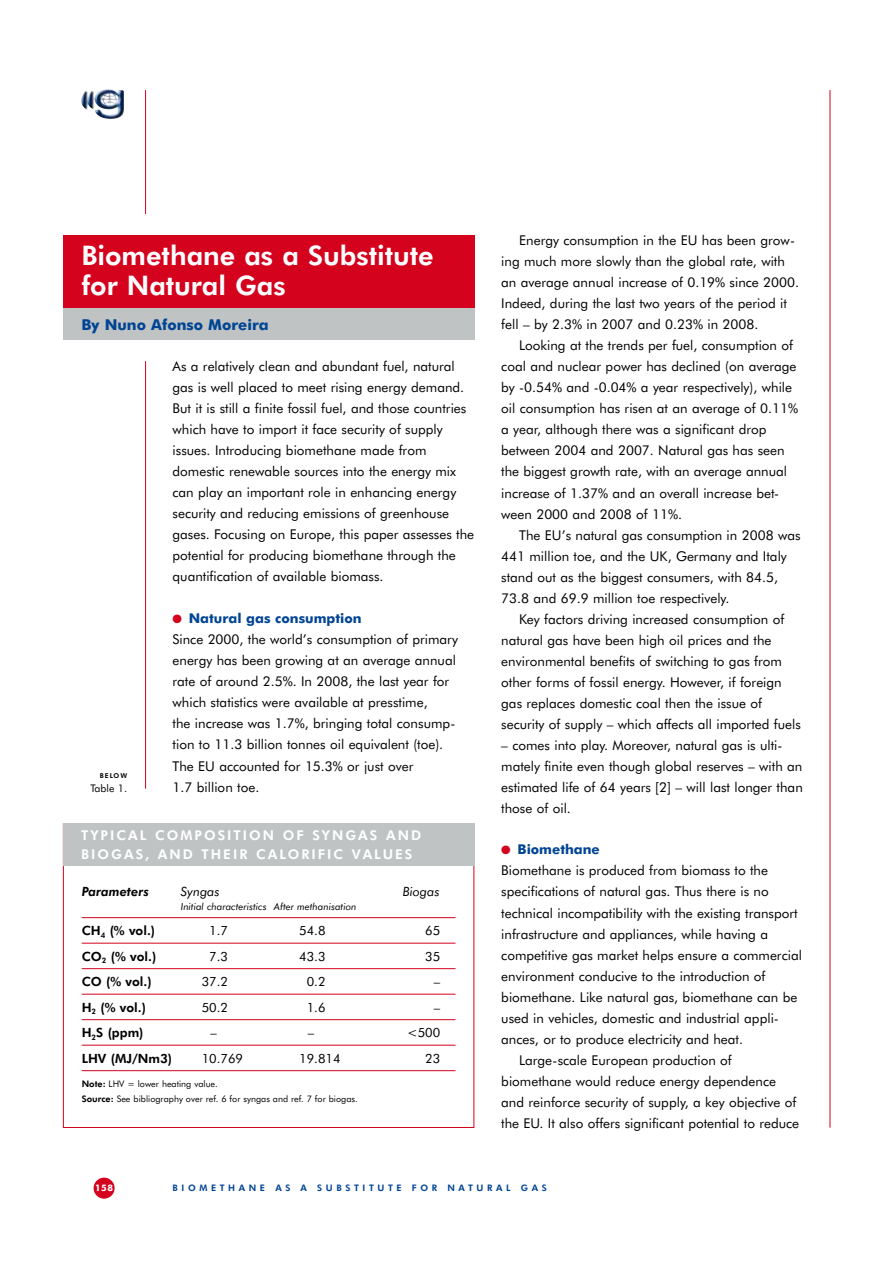
<style>
.page{position:relative;width:893px;height:1263px;background:#fff}
.page>*{position:absolute;margin:0;border:0;box-sizing:border-box;transform-origin:0 0}
.t1{font:800 27px/30px "Futura BT";color:#fff}
.t2{font:700 15px "Futura BT";color:#004494}
.t3{font:13.5px/21px "Futura BT";color:#000}
.t4{font:800 13.5px "Futura BT";letter-spacing:.15em;color:#fff}
.t5{font:700 13.5px "Futura BT";color:#004494}
.t6{font:800 12.75px "Futura BT";color:#000}
.t7{font:12.75px "Futura BT";color:#000}
.t8{font:italic 12.75px "Futura BT";color:#000}
.t9{font:italic 800 12.75px "Futura BT";color:#000}
.t10{font:10.5px "Futura BT";color:#000}
.t11{font:italic 9.75px "Futura BT";color:#000}
.t12{font:9px/15px "Futura BT";color:#000}
.t13{font:800 9px "Futura BT";letter-spacing:.4em;color:#004494}
.t14{font:700 9px "Futura BT";color:#fff}
.t15{font:800 6.75px "Futura BT";letter-spacing:.135em;color:#000}
.s1{color:#d4021d}
.s2{font-weight:700;color:#004494}
.s3{font-weight:800}
</style>
<div class="page">
<div style="left:94px;top:1177px;width:21px;height:21px;background:#d4021d;border-radius:50%"></div>
<hr style="left:830px;top:90px;width:1px;height:1038px;background:#d4021d">
<img style="left:94px;top:89px;width:14px;height:17px">
<hr style="left:145px;top:361px;width:1px;height:428px;background:#d4021d">
<hr style="left:145px;top:90px;width:1px;height:124px;background:#d4021d">
<hr style="left:82px;top:917px;width:373px;height:1px;background:#d4021d">
<hr style="left:82px;top:943px;width:373px;height:1px;background:#d4021d">
<hr style="left:82px;top:968px;width:373px;height:1px;background:#d4021d">
<hr style="left:82px;top:994px;width:373px;height:1px;background:#d4021d">
<hr style="left:82px;top:1019px;width:373px;height:1px;background:#d4021d">
<hr style="left:82px;top:1045px;width:373px;height:1px;background:#d4021d">
<hr style="left:82px;top:1070px;width:373px;height:1px;background:#d4021d">
<div style="left:63px;top:823px;width:411px;height:42px;background:#bfc3c3"></div>
<div style="left:63px;top:235px;width:412px;height:74px;background:#d4021d"></div>
<div style="left:63px;top:309px;width:412px;height:31px;background:#bfc3c3"></div>
<h1 class="t1" style="left:81px;top:240px;width:354px">Biomethane as a Substitute for N atural Gas</h1>
<p class="t2" style="left:81px;top:316px;width:189px">By Nuno Afonso Moreira</p>
<p class="t15" style="left:100px;top:772px;width:29px">BELOW</p>
<p class="t10" style="left:90px;top:781px;width:38px">Table 1.</p>
<p class="t3" style="left:173px;top:356px;width:303px">As a relatively clean and abundant fuel, natural gas is well placed to meet rising energy demand.<br>But it is still a finite fossil fuel, and those countries which have to import it face security of supply issues. Introducing biomethane made from domestic renewable sources into the energy mix can play an important role in enhancing energy security and reducing emissions of greenhouse gases. Focusing on Europe, this paper assesses the potential for producing biomethane through the quantification of available biomass.</p>
<p class="t3" style="left:173px;top:608px;width:287px"><span class="s1">●</span> <span class="s2">Natural gas consumption<br></span>Since 2000, the world’s consumption of primary energy has been growing at an average annual rate of around 2.5%. In 2008, the last year for which statistics were available at presstime,<br>the increase was 1.7%, bringing total consump&shy;tion to 11.3 billion tonnes oil equivalent (toe).<br>The EU accounted for 15.3% or just over<br>1.7 billion toe.</p>
<p class="t4" style="left:81px;top:827px;width:10px">TYP</p>
<p class="t4" style="left:110px;top:827px;width:96px">ICAL CO MPOS</p>
<p class="t4" style="left:227px;top:827px;width:35px">ITION</p>
<p class="t4" style="left:283px;top:827px;width:11px">OF</p>
<p class="t4" style="left:312px;top:827px;width:11px">SYN</p>
<p class="t4" style="left:345px;top:827px;width:65px">GAS AND</p>
<p class="t4" style="left:81px;top:846px;width:101px">B IOGAS, AND</p>
<p class="t4" style="left:201px;top:846px;width:11px">THE</p>
<p class="t4" style="left:233px;top:846px;width:58px">IR CALOR</p>
<p class="t4" style="left:312px;top:846px;width:73px">IF IC VALUES</p>
<p class="t9" style="left:82px;top:884px;width:69px">Parameters</p>
<p class="t8" style="left:181px;top:884px;width:40px">Syngas</p>
<p class="t8" style="left:403px;top:884px;width:38px">Biogas</p>
<p class="t11" style="left:181px;top:900px;width:177px">Initial characteristics After methanisation</p>
<p class="t6" style="left:82px;top:923px;width:75px">CH <sub>4</sub> (% vol.)</p>
<p class="t7" style="left:209px;top:923px;width:20px">1.7</p>
<p class="t7" style="left:299px;top:923px;width:28px">54.8</p>
<p class="t7" style="left:425px;top:923px;width:17px">65</p>
<p class="t6" style="left:82px;top:948px;width:76px">CO<sub>2</sub> (% vol.)</p>
<p class="t7" style="left:209px;top:948px;width:20px">7.3</p>
<p class="t7" style="left:299px;top:948px;width:28px">43.3</p>
<p class="t7" style="left:425px;top:948px;width:17px">35</p>
<p class="t6" style="left:82px;top:974px;width:71px">CO (% vol.)</p>
<p class="t7" style="left:202px;top:974px;width:28px">37.2</p>
<p class="t7" style="left:307px;top:974px;width:20px">0.2</p>
<p class="t7" style="left:434px;top:974px;width:8px">–</p>
<p class="t6" style="left:82px;top:999px;width:66px">H <sub>2</sub> (% vol.)</p>
<p class="t7" style="left:202px;top:999px;width:28px">50.2</p>
<p class="t7" style="left:307px;top:999px;width:20px">1.6</p>
<p class="t7" style="left:434px;top:999px;width:8px">–</p>
<p class="t6" style="left:82px;top:1025px;width:63px">H <sub>2</sub>S (ppm)</p>
<p class="t7" style="left:210px;top:1025px;width:8px">–</p>
<p class="t7" style="left:308px;top:1025px;width:8px">–</p>
<p class="t7" style="left:407px;top:1025px;width:35px">&lt;500</p>
<p class="t6" style="left:82px;top:1050px;width:92px">LHV (MJ/N m3)</p>
<p class="t7" style="left:202px;top:1050px;width:43px">10.769</p>
<p class="t7" style="left:299px;top:1050px;width:43px">19.814</p>
<p class="t7" style="left:425px;top:1050px;width:17px">23</p>
<p class="t12" style="left:82px;top:1076px;width:278px"><span class="s3">Note:</span> LHV = lower heating value.<br><span class="s3">Source:</span> See bibliography over ref. 6 for syngas and ref. 7 for biogas.</p>
<p class="t3" style="left:501px;top:230px;width:299px;text-indent:18px">Energy consumption in the EU has been grow&shy;ing much more slowly than the global rate, with an average annual increase of 0.19% since 2000.<br>Indeed, during the last two years of the period it fell – by 2.3% in 2007 and 0.23% in 2008.</p>
<p class="t3" style="left:501px;top:335px;width:298px;text-indent:18px">Looking at the trends per fuel, consumption of coal and nuclear power has declined (on average by -0.54% and -0.04% a year respectively), while oil consumption has risen at an average of 0.11% a year, although there was a significant drop between 2004 and 2007. Natural gas has seen the biggest growth rate, with an average annual increase of 1.37% and an overall increase bet&shy;ween 2000 and 2008 of 11%.</p>
<p class="t3" style="left:501px;top:524px;width:301px;text-indent:18px">The EU’s natural gas consumption in 2008 was 441 million toe, and the UK, Germany and Italy stand out as the biggest consumers, with 84.5, 73.8 and 69.9 million toe respectively.</p>
<p class="t3" style="left:501px;top:608px;width:301px;text-indent:18px">Key factors driving increased consumption of natural gas have been high oil prices and the environmental benefits of switching to gas from other forms of fossil energy. However, if foreign gas replaces domestic coal then the issue of security of supply – which affects all imported fuels</p>
<p class="t3" style="left:501px;top:734px;width:303px">– comes into play. Moreover, natural gas is ulti&shy;mately finite even though global reserves – with an estimated life of 64 years [2] – will last longer than those of oil.</p>
<p class="t5" style="left:501px;top:841px;width:100px"><span class="s1">●</span> Biomethane</p>
<p class="t3" style="left:501px;top:860px;width:268px">Biomethane is produced from biomass to the</p>
<p class="t3" style="left:501px;top:881px;width:269px">specifications of natural gas. Thus there is no</p>
<p class="t3" style="left:501px;top:902px;width:298px">technical incompatibility with the existing transport</p>
<p class="t3" style="left:501px;top:923px;width:268px">infrastructure and appliances, while having a</p>
<p class="t3" style="left:501px;top:944px;width:302px">competitive gas market helps ensure a commercial</p>
<p class="t3" style="left:501px;top:965px;width:266px">environment conducive to the introduction of</p>
<p class="t3" style="left:501px;top:986px;width:298px">biomethane. Like natural gas, biomethane can be</p>
<p class="t3" style="left:501px;top:1007px;width:277px">used in vehicles, domestic and industrial appli-</p>
<p class="t3" style="left:501px;top:1028px;width:243px">ances, or to produce electricity and heat.</p>
<p class="t3" style="left:519px;top:1049px;width:214px">Large-scale European production of</p>
<p class="t3" style="left:501px;top:1070px;width:276px">biomethane would reduce energy dependence</p>
<p class="t3" style="left:501px;top:1091px;width:297px">and reinforce security of supply, a key objective of</p>
<p class="t3" style="left:501px;top:1112px;width:299px">the EU. It also offers significant potential to reduce</p>
<p class="t14" style="left:95px;top:1182px;width:19px">158</p>
<p class="t13" style="left:173px;top:1183px;width:285px">Bi omethane as a Substi tute for Na</p>
<p class="t13" style="left:468px;top:1183px;width:80px">tural Gas</p>
</div>
